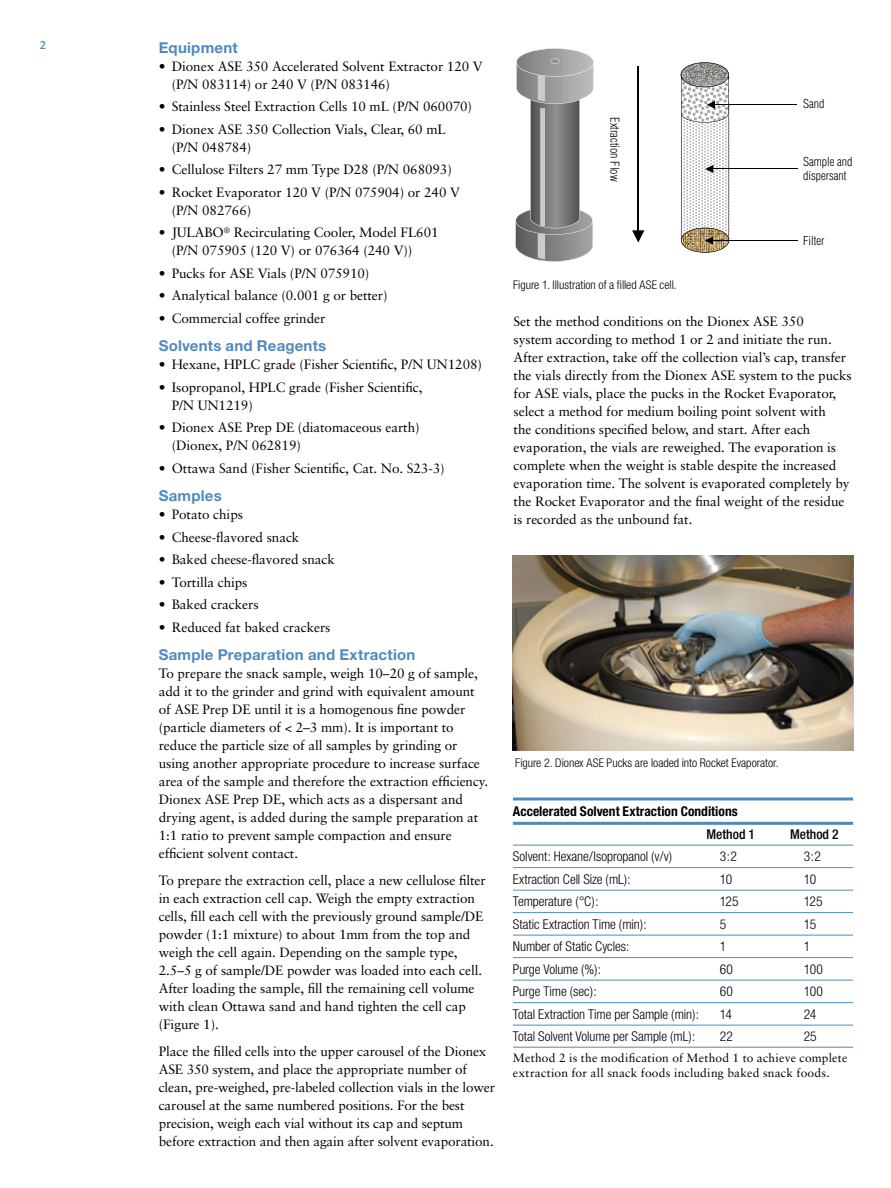
<style>
.page{position:relative;width:891px;height:1188px;background:#fff}
.page>*{position:absolute;margin:0;border:0;box-sizing:border-box;transform-origin:0 0}
.t1{font:700 15px "Helvetica Neue";letter-spacing:.015em;color:#4f8abe}
.t2{font:13.5px/18px "Sabon";letter-spacing:-.005em;color:#000}
.t3{font:300 condensed 13.5px "Helvetica Neue";letter-spacing:-.005em;color:#000}
.t4{font:700 condensed 13.5px "Helvetica Neue";color:#000}
.t5{font:500 condensed 13.5px "Helvetica Neue";color:#000}
.t6{font:12px/15px "Sabon";letter-spacing:.015em;color:#000}
.t7{font:300 condensed 12px "Helvetica Neue";color:#000}
.t8{font:300 condensed 12px/14.4px "Helvetica";color:#010101}
.t9{font:300 condensed 12px "Helvetica";color:#000}
.t10{font:12px "Meta Medium LF";color:#4f8abe}
</style>
<div class="page">
<hr style="left:707px;top:169px;width:90px;height:1px;background:#010101">
<svg style="left:632px;top:230px;width:12px;height:13px"></svg>
<svg style="left:515px;top:48px;width:79px;height:214px"></svg>
<hr style="left:709px;top:104px;width:88px;height:1px;background:#010101">
<svg style="left:681px;top:62px;width:57px;height:191px"></svg>
<hr style="left:706px;top:240px;width:91px;height:1px;background:#010101">
<hr style="left:637px;top:66px;width:2px;height:168px;background:#010101">
<img style="left:513px;top:555px;width:340px;height:195px">
<hr style="left:513px;top:797px;width:340px;height:3px;background:#4f8abe">
<hr style="left:513px;top:822px;width:340px;height:3px;background:#4f8abe">
<hr style="left:513px;top:845px;width:340px;height:1px;background:#4f8abe">
<hr style="left:513px;top:867px;width:340px;height:1px;background:#4f8abe">
<hr style="left:513px;top:890px;width:340px;height:1px;background:#4f8abe">
<hr style="left:513px;top:912px;width:340px;height:1px;background:#4f8abe">
<hr style="left:513px;top:935px;width:340px;height:1px;background:#4f8abe">
<hr style="left:513px;top:957px;width:340px;height:1px;background:#4f8abe">
<hr style="left:513px;top:980px;width:340px;height:1px;background:#4f8abe">
<hr style="left:513px;top:1002px;width:340px;height:1px;background:#4f8abe">
<hr style="left:513px;top:1025px;width:340px;height:1px;background:#4f8abe">
<hr style="left:513px;top:1047px;width:340px;height:1px;background:#4f8abe">
<p class="t10" style="left:40px;top:38px;width:8px">2</p>
<p class="t1" style="left:159px;top:38px;width:80px">Equipment</p>
<p class="t2" style="left:172px;top:57px;width:312px;text-indent:-13px">• Dionex ASE 350 Accelerated Solvent Extractor 120 V (P/N 083114) or 240 V (P/N 083146)</p>
<p class="t2" style="left:159px;top:97px;width:315px">• Stainless Steel Extraction Cells 10 mL (P/N 060070)</p>
<p class="t2" style="left:172px;top:120px;width:276px;text-indent:-13px">• Dionex ASE 350 Collection Vials, Clear, 60 mL (P/N 048784)</p>
<p class="t2" style="left:159px;top:160px;width:295px">• Cellulose Filters 27 mm Type D28 (P/N 068093)</p>
<p class="t2" style="left:172px;top:183px;width:290px;text-indent:-13px">• Rocket Evaporator 120 V (P/N 075904) or 240 V (P/N 082766)</p>
<p class="t2" style="left:172px;top:223px;width:268px;text-indent:-13px">• JULABO<sup>®</sup> Recirculating Cooler, Model FL601 (P/N 075905 (120 V) or 076364 (240 V))</p>
<p class="t2" style="left:159px;top:264px;width:212px">• Pucks for ASE Vials (P/N 075910)</p>
<p class="t2" style="left:159px;top:286px;width:230px">• Analytical balance (0.001 g or better)</p>
<p class="t2" style="left:159px;top:309px;width:168px">• Commercial coffee grinder</p>
<p class="t1" style="left:159px;top:337px;width:169px">Solvents and Reagents</p>
<p class="t2" style="left:159px;top:355px;width:325px">• Hexane, HPLC grade (Fisher Scientific, P/N UN1208)</p>
<p class="t2" style="left:172px;top:378px;width:252px;text-indent:-13px">• Isopropanol, HPLC grade (Fisher Scientific,<br>P/N UN1219)</p>
<p class="t2" style="left:172px;top:418px;width:249px;text-indent:-13px">• Dionex ASE Prep DE (diatomaceous earth) (Dionex, P/N 062819)</p>
<p class="t2" style="left:159px;top:459px;width:287px">• Ottawa Sand (Fisher Scientific, Cat. No. S23-3)</p>
<p class="t1" style="left:159px;top:487px;width:65px">Samples</p>
<p class="t2" style="left:159px;top:505px;width:86px">• Potato chips</p>
<p class="t2" style="left:159px;top:528px;width:142px">• Cheese-flavored snack</p>
<p class="t2" style="left:159px;top:550px;width:178px">• Baked cheese-flavored snack</p>
<p class="t2" style="left:159px;top:573px;width:90px">• Tortilla chips</p>
<p class="t2" style="left:159px;top:595px;width:101px">• Baked crackers</p>
<p class="t2" style="left:159px;top:618px;width:173px">• Reduced fat baked crackers</p>
<p class="t1" style="left:159px;top:646px;width:258px">Sample Preparation and Extraction</p>
<p class="t2" style="left:159px;top:664px;width:331px">To prepare the snack sample, weigh 10–20 g of sample, add it to the grinder and grind with equivalent amount of ASE Prep DE until it is a homogenous fine powder (particle diameters of &lt; 2–3 mm). It is important to reduce the particle size of all samples by grinding or using another appropriate procedure to increase surface area of the sample and therefore the extraction efficiency.<br>Dionex ASE Prep DE, which acts as a dispersant and drying agent, is added during the sample preparation at 1:1 ratio to prevent sample compaction and ensure efficient solvent contact.</p>
<p class="t2" style="left:159px;top:871px;width:329px">To prepare the extraction cell, place a new cellulose filter in each extraction cell cap. Weigh the empty extraction cells, fill each cell with the previously ground sample/DE powder (1:1 mixture) to about 1mm from the top and weigh the cell again. Depending on the sample type, 2.5–5 g of sample/DE powder was loaded into each cell.<br>After loading the sample, fill the remaining cell volume with clean Ottawa sand and hand tighten the cell cap (Figure 1).</p>
<p class="t2" style="left:159px;top:1042px;width:338px">Place the filled cells into the upper carousel of the Dionex ASE 350 system, and place the appropriate number of clean, pre-weighed, pre-labeled collection vials in the lower carousel at the same numbered positions. For the best precision, weigh each vial without its cap and septum before extraction and then again after solvent evaporation.</p>
<p class="t9" style="left:622px;top:117px;width:65px;rotate:90deg">Extraction Flow</p>
<p class="t7" style="left:513px;top:277px;width:165px">Figure 1. Illustration of a filled ASE cell.</p>
<p class="t8" style="left:803px;top:96px;width:23px">Sand</p>
<p class="t8" style="left:803px;top:154px;width:51px">Sample and dispersant</p>
<p class="t8" style="left:803px;top:233px;width:23px">Filter</p>
<p class="t2" style="left:514px;top:312px;width:340px">Set the method conditions on the Dionex ASE 350<br>system according to method 1 or 2 and initiate the run.<br>After extraction, take off the collection vial’s cap, transfer the vials directly from the Dionex ASE system to the pucks for ASE vials, place the pucks in the Rocket Evaporator, select a method for medium boiling point solvent with<br>the conditions specified below, and start. After each evaporation, the vials are reweighed. The evaporation is complete when the weight is stable despite the increased evaporation time. The solvent is evaporated completely by the Rocket Evaporator and the final weight of the residue is recorded as the unbound fat.</p>
<p class="t7" style="left:515px;top:756px;width:265px">Figure 2. Dionex ASE Pucks are loaded into Rocket Evaporator.</p>
<p class="t4" style="left:513px;top:803px;width:226px">Accelerated Solvent Extraction Conditions</p>
<p class="t5" style="left:706px;top:826px;width:50px">Method 1</p>
<p class="t5" style="left:790px;top:826px;width:50px">Method 2</p>
<p class="t3" style="left:513px;top:849px;width:161px">Solvent: Hexane/Isopropanol (v/v)</p>
<p class="t3" style="left:720px;top:849px;width:18px">3:2</p>
<p class="t3" style="left:804px;top:849px;width:18px">3:2</p>
<p class="t3" style="left:513px;top:871px;width:119px">Extraction Cell Size (mL):</p>
<p class="t3" style="left:720px;top:871px;width:14px">10</p>
<p class="t3" style="left:804px;top:871px;width:14px">10</p>
<p class="t3" style="left:513px;top:894px;width:87px">Temperature (°C):</p>
<p class="t3" style="left:720px;top:894px;width:20px">125</p>
<p class="t3" style="left:804px;top:894px;width:20px">125</p>
<p class="t3" style="left:513px;top:916px;width:135px">Static Extraction Time (min):</p>
<p class="t3" style="left:720px;top:916px;width:8px">5</p>
<p class="t3" style="left:804px;top:916px;width:14px">15</p>
<p class="t3" style="left:513px;top:939px;width:118px">Number of Static Cycles:</p>
<p class="t3" style="left:720px;top:939px;width:8px">1</p>
<p class="t3" style="left:804px;top:939px;width:8px">1</p>
<p class="t3" style="left:513px;top:961px;width:90px">Purge Volume (%):</p>
<p class="t3" style="left:720px;top:961px;width:15px">60</p>
<p class="t3" style="left:804px;top:961px;width:21px">100</p>
<p class="t3" style="left:513px;top:984px;width:85px">Purge Time (sec):</p>
<p class="t3" style="left:720px;top:984px;width:15px">60</p>
<p class="t3" style="left:804px;top:984px;width:21px">100</p>
<p class="t3" style="left:513px;top:1006px;width:188px">Total Extraction Time per Sample (min):</p>
<p class="t3" style="left:720px;top:1006px;width:14px">14</p>
<p class="t3" style="left:804px;top:1006px;width:14px">24</p>
<p class="t3" style="left:513px;top:1029px;width:184px">Total Solvent Volume per Sample (mL):</p>
<p class="t3" style="left:720px;top:1029px;width:15px">22</p>
<p class="t3" style="left:804px;top:1029px;width:14px">25</p>
<p class="t6" style="left:513px;top:1050px;width:336px">Method 2 is the modification of Method 1 to achieve complete extraction for all snack foods including baked snack foods.</p>
</div>
